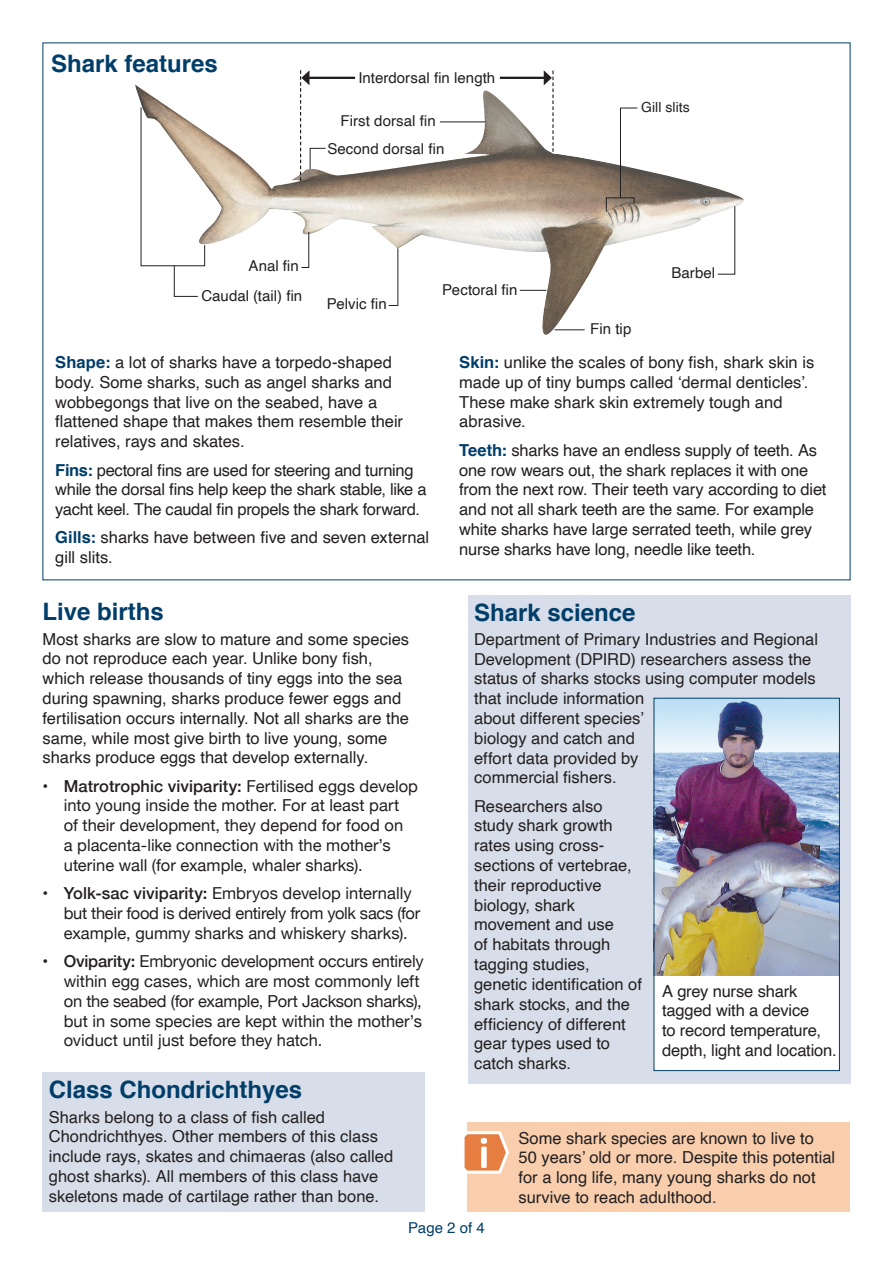
<style>
.page{position:relative;width:893px;height:1263px;background:#fff}
.page>*{position:absolute;margin:0;border:0;box-sizing:border-box;transform-origin:0 0}
.Subhead{font:700 24px "Helvetica";color:#003e69}
.Body_text{font:16.5px/19.8px "Helvetica";letter-spacing:-.005em;color:#231f20}
.Body_bullet_point{font:16.5px/19.8px "Helvetica Neue";color:#231f20}
.Fact_box_text{font:16.5px/19.8px "Helvetica";color:#231f20}
.Shark_features_capti{font:15px "Helvetica";letter-spacing:.005em;color:#231f20}
.t1{font:15px "Helvetica";color:#003e69}
.Shark_features_capti-2{font:13.95px "Helvetica";letter-spacing:.005em;color:#231f20}
.s1{font-weight:700;color:#003e69}
.s2{font-weight:700}
.s3{font-weight:500}
</style>
<div class="page">
<div style="left:467px;top:1123px;width:383px;height:89px;background:#f8cead"></div>
<svg style="left:464px;top:1131px;width:45px;height:43px;background:#eea980"></svg>
<div style="left:43px;top:1073px;width:382px;height:139px;background:#d8dee9"></div>
<img style="left:135px;top:85px;width:609px;height:250px">
<svg style="left:140px;top:107px;width:65px;height:190px"></svg>
<svg style="left:301px;top:231px;width:8px;height:37px"></svg>
<svg style="left:388px;top:248px;width:10px;height:58px"></svg>
<svg style="left:520px;top:290px;width:26px;height:1px"></svg>
<hr style="left:555px;top:330px;width:30px;height:1px;background:#231f20">
<hr style="left:440px;top:122px;width:45px;height:1px;background:#231f20">
<svg style="left:717px;top:206px;width:18px;height:69px"></svg>
<svg style="left:606px;top:107px;width:32px;height:105px"></svg>
<hr style="left:500px;top:77px;width:46px;height:2px;background:#231f20">
<svg style="left:544px;top:70px;width:10px;height:82px"></svg>
<hr style="left:308px;top:77px;width:47px;height:2px;background:#231f20">
<svg style="left:300px;top:70px;width:26px;height:111px"></svg>
<div style="left:468px;top:595px;width:382px;height:488px;background:#d8dee9"></div>
<div style="left:654px;top:698px;width:185px;height:372px;background:#fff"></div>
<img style="left:656px;top:700px;width:182px;height:276px">
<div style="left:654px;top:698px;width:186px;height:373px;border:1px solid #003e69"></div>
<p class="Subhead" style="left:51px;top:44px;width:168px">Shark features</p>
<p class="Shark_features_capti" style="left:358px;top:66px;width:138px">Interdorsal fin length</p>
<p class="Shark_features_capti" style="left:341px;top:109px;width:97px">First dorsal fin</p>
<p class="Shark_features_capti" style="left:327px;top:137px;width:119px">Second dorsal fin</p>
<p class="Shark_features_capti" style="left:249px;top:254px;width:52px">Anal fin</p>
<p class="Shark_features_capti" style="left:202px;top:284px;width:102px">Caudal (tail) fin</p>
<p class="Shark_features_capti" style="left:327px;top:292px;width:62px">Pelvic fin</p>
<p class="Shark_features_capti" style="left:442px;top:278px;width:77px">Pectoral fin</p>
<p class="Shark_features_capti-2" style="left:641px;top:96px;width:50px">Gill slits</p>
<p class="Shark_features_capti" style="left:590px;top:317px;width:43px">Fin tip</p>
<p class="Shark_features_capti" style="left:671px;top:261px;width:45px">Barbel</p>
<p class="Body_text" style="left:55px;top:353px;width:349px"><span class="s1">Shape:</span> a lot of sharks have a torpedo-shaped body. Some sharks, such as angel sharks and wobbegongs that live on the seabed, have a flattened shape that makes them resemble their relatives, rays and skates.</p>
<p class="Body_text" style="left:55px;top:460px;width:373px"><span class="s1">Fins:</span> pectoral fins are used for steering and turning while the dorsal fins help keep the shark stable, like a yacht keel. The caudal fin propels the shark forward.</p>
<p class="Body_text" style="left:55px;top:528px;width:375px"><span class="s1">Gills:</span> sharks have between five and seven external gill slits.</p>
<p class="Subhead" style="left:43px;top:593px;width:123px">Live births</p>
<p class="Body_text" style="left:43px;top:629px;width:368px">Most sharks are slow to mature and some species do not reproduce each year. Unlike bony fish, which release thousands of tiny eggs into the sea during spawning, sharks produce fewer eggs and fertilisation occurs internally. Not all sharks are the same, while most give birth to live young, some sharks produce eggs that develop externally.</p>
<p class="Body_bullet_point" style="left:64px;top:777px;width:356px;text-indent:-21px"><span class="s2">•</span> <span class="s3">Matrotrophic viviparity:</span> Fertilised eggs develop into young inside the mother. For at least part<br>of their development, they depend for food on<br>a placenta-like connection with the mother’s uterine wall (for example, whaler sharks).</p>
<p class="Body_bullet_point" style="left:64px;top:884px;width:358px;text-indent:-21px"><span class="s2">•</span> <span class="s3">Yolk-sac viviparity:</span> Embryos develop internally but their food is derived entirely from yolk sacs (for example, gummy sharks and whiskery sharks).</p>
<p class="Body_bullet_point" style="left:64px;top:952px;width:361px;text-indent:-21px"><span class="s2">•</span> <span class="s3">Oviparity:</span> Embryonic development occurs entirely within egg cases, which are most commonly left on the seabed (for example, Port Jackson sharks), but in some species are kept within the mother’s oviduct until just before they hatch.</p>
<p class="Subhead" style="left:49px;top:1070px;width:255px">Class Chondrichthyes</p>
<p class="Body_text" style="left:49px;top:1107px;width:346px">Sharks belong to a class of fish called Chondrichthyes. Other members of this class include rays, skates and chimaeras (also called ghost sharks). All members of this class have skeletons made of cartilage rather than bone.</p>
<p class="Body_text" style="left:459px;top:353px;width:357px"><span class="s1">Skin:</span> unlike the scales of bony fish, shark skin is made up of tiny bumps called ‘dermal denticles’.<br>These make shark skin extremely tough and abrasive.</p>
<p class="Body_text" style="left:459px;top:440px;width:369px"><span class="s1">Teeth:</span> sharks have an endless supply of teeth. As one row wears out, the shark replaces it with one from the next row. Their teeth vary according to diet and not all shark teeth are the same. For example white sharks have large serrated teeth, while grey nurse sharks have long, needle like teeth.</p>
<p class="Subhead" style="left:474px;top:593px;width:163px">Shark science</p>
<p class="Body_text" style="left:474px;top:629px;width:345px">Department of Primary Industries and Regional<br>Development (DPIRD) researchers assess the status of sharks stocks using computer models that include information<br>about different species’<br>biology and catch and<br>effort data provided by<br>commercial fishers.</p>
<p class="Body_text" style="left:474px;top:796px;width:169px">Researchers also study shark growth rates using cross&shy;sections of vertebrae, their reproductive biology, shark movement and use<br>of habitats through tagging studies, genetic identification of shark stocks, and the efficiency of different gear types used to catch sharks.</p>
<p class="Body_text" style="left:662px;top:981px;width:176px">A grey nurse shark tagged with a device<br>to record temperature, depth, light and location.</p>
<p class="Fact_box_text" style="left:518px;top:1128px;width:318px">Some shark species are known to live to 50 years’ old or more. Despite this potential for a long life, many young sharks do not survive to reach adulthood.</p>
<p class="t1" style="left:408px;top:1216px;width:78px">Page 2 of 4</p>
</div>
